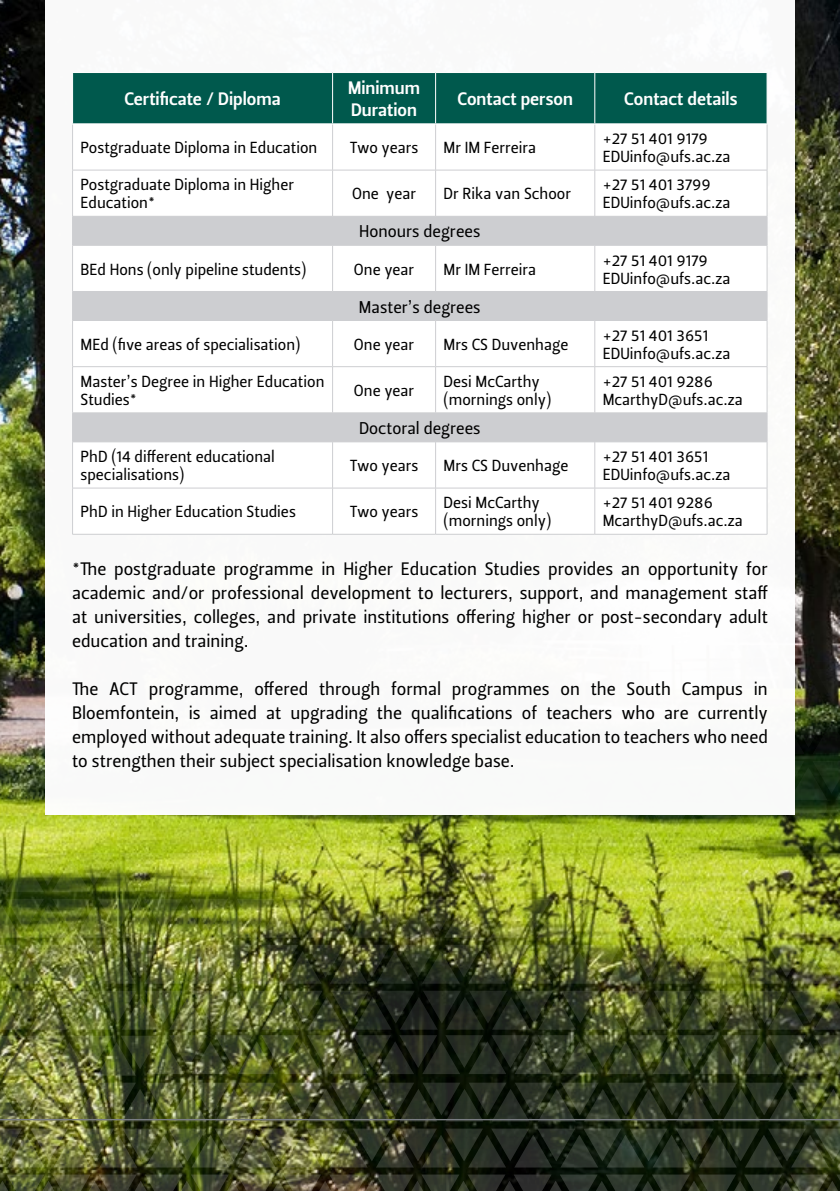
<style>
.page{position:relative;width:840px;height:1191px;background:#fff}
.page>*{position:absolute;margin:0;border:0;box-sizing:border-box;transform-origin:0 0}
.t1{font:18px/24px "Leitura Sans Grot 2";color:#000;text-align:justify}
.t2{font:18px/21.6px "Leitura Sans Grot 3";color:#fff}
.t3{font:17px "Leitura Sans Grot 2";color:#000}
.t4{font:16px/18px "Leitura Sans Grot 2";color:#000}
</style>
<div class="page">
<img style="left:0;top:0;width:839px;height:1174px">
<img style="left:0;top:1174px;width:839px;height:17px">
<img style="left:0;top:898px;width:839px;height:39px">
<img style="left:0;top:853px;width:839px;height:38px">
<svg style="left:0;top:715px;width:839px;height:39px;background:#686457"></svg>
<img style="left:0;top:761px;width:839px;height:86px">
<img style="left:0;top:628px;width:839px;height:34px">
<img style="left:0;top:669px;width:839px;height:39px">
<img style="left:0;top:990px;width:839px;height:39px">
<img style="left:0;top:1128px;width:839px;height:39px">
<img style="left:0;top:944px;width:839px;height:39px">
<img style="left:0;top:1082px;width:839px;height:39px">
<img style="left:0;top:1035px;width:839px;height:40px">
<hr style="left:0;top:1119px;width:839px;height:1px;background:#797c82">
<div style="left:45px;top:0;width:749px;height:815px;background:#fff"></div>
<div style="left:73px;top:73px;width:693px;height:50px;background:#00594d"></div>
<svg style="left:73px;top:125px;width:693px;height:409px"></svg>
<svg style="left:73px;top:217px;width:693px;height:224px"></svg>
<hr style="left:72px;top:124px;width:1px;height:46px;background:#cdced1">
<hr style="left:332px;top:124px;width:1px;height:46px;background:#cdced1">
<hr style="left:435px;top:124px;width:1px;height:46px;background:#cdced1">
<hr style="left:594px;top:124px;width:1px;height:46px;background:#cdced1">
<hr style="left:766px;top:124px;width:1px;height:46px;background:#cdced1">
<hr style="left:72px;top:170px;width:260px;height:1px;background:#cdced1">
<hr style="left:72px;top:170px;width:1px;height:46px;background:#cdced1">
<hr style="left:332px;top:170px;width:103px;height:1px;background:#cdced1">
<hr style="left:332px;top:170px;width:1px;height:46px;background:#cdced1">
<hr style="left:435px;top:170px;width:159px;height:1px;background:#cdced1">
<hr style="left:435px;top:170px;width:1px;height:46px;background:#cdced1">
<hr style="left:594px;top:170px;width:172px;height:1px;background:#cdced1">
<hr style="left:594px;top:170px;width:1px;height:46px;background:#cdced1">
<hr style="left:766px;top:170px;width:1px;height:46px;background:#cdced1">
<hr style="left:72px;top:216px;width:260px;height:1px;background:#cdced1">
<svg style="left:72px;top:217px;width:1px;height:28px"></svg>
<hr style="left:332px;top:216px;width:103px;height:1px;background:#cdced1">
<hr style="left:435px;top:216px;width:159px;height:1px;background:#cdced1">
<hr style="left:594px;top:216px;width:172px;height:1px;background:#cdced1">
<svg style="left:766px;top:216px;width:1px;height:29px"></svg>
<hr style="left:72px;top:245px;width:260px;height:1px;background:#cdced1">
<hr style="left:72px;top:245px;width:1px;height:46px;background:#cdced1">
<hr style="left:332px;top:245px;width:103px;height:1px;background:#cdced1">
<hr style="left:332px;top:245px;width:1px;height:46px;background:#cdced1">
<hr style="left:435px;top:245px;width:159px;height:1px;background:#cdced1">
<hr style="left:435px;top:245px;width:1px;height:46px;background:#cdced1">
<hr style="left:594px;top:245px;width:172px;height:1px;background:#cdced1">
<hr style="left:594px;top:245px;width:1px;height:46px;background:#cdced1">
<hr style="left:766px;top:245px;width:1px;height:46px;background:#cdced1">
<hr style="left:72px;top:291px;width:260px;height:1px;background:#cdced1">
<svg style="left:72px;top:292px;width:1px;height:28px"></svg>
<hr style="left:332px;top:291px;width:103px;height:1px;background:#cdced1">
<hr style="left:435px;top:291px;width:159px;height:1px;background:#cdced1">
<hr style="left:594px;top:291px;width:172px;height:1px;background:#cdced1">
<svg style="left:766px;top:292px;width:1px;height:28px"></svg>
<hr style="left:72px;top:320px;width:260px;height:1px;background:#cdced1">
<hr style="left:72px;top:321px;width:1px;height:45px;background:#cdced1">
<hr style="left:332px;top:320px;width:103px;height:1px;background:#cdced1">
<hr style="left:332px;top:321px;width:1px;height:45px;background:#cdced1">
<hr style="left:435px;top:320px;width:159px;height:1px;background:#cdced1">
<hr style="left:435px;top:321px;width:1px;height:45px;background:#cdced1">
<hr style="left:594px;top:320px;width:172px;height:1px;background:#cdced1">
<hr style="left:594px;top:321px;width:1px;height:45px;background:#cdced1">
<hr style="left:766px;top:321px;width:1px;height:45px;background:#cdced1">
<hr style="left:72px;top:366px;width:260px;height:1px;background:#cdced1">
<hr style="left:72px;top:367px;width:1px;height:45px;background:#cdced1">
<hr style="left:332px;top:366px;width:103px;height:1px;background:#cdced1">
<hr style="left:332px;top:367px;width:1px;height:45px;background:#cdced1">
<hr style="left:435px;top:366px;width:159px;height:1px;background:#cdced1">
<hr style="left:435px;top:367px;width:1px;height:45px;background:#cdced1">
<hr style="left:594px;top:366px;width:172px;height:1px;background:#cdced1">
<hr style="left:594px;top:367px;width:1px;height:45px;background:#cdced1">
<hr style="left:766px;top:367px;width:1px;height:45px;background:#cdced1">
<hr style="left:72px;top:412px;width:260px;height:1px;background:#cdced1">
<svg style="left:72px;top:413px;width:1px;height:28px"></svg>
<hr style="left:332px;top:412px;width:103px;height:1px;background:#cdced1">
<hr style="left:435px;top:412px;width:159px;height:1px;background:#cdced1">
<hr style="left:594px;top:412px;width:172px;height:1px;background:#cdced1">
<svg style="left:766px;top:413px;width:1px;height:28px"></svg>
<hr style="left:72px;top:441px;width:260px;height:1px;background:#cdced1">
<hr style="left:72px;top:442px;width:1px;height:46px;background:#cdced1">
<hr style="left:332px;top:441px;width:103px;height:1px;background:#cdced1">
<hr style="left:332px;top:442px;width:1px;height:46px;background:#cdced1">
<hr style="left:435px;top:441px;width:159px;height:1px;background:#cdced1">
<hr style="left:435px;top:442px;width:1px;height:46px;background:#cdced1">
<hr style="left:594px;top:441px;width:172px;height:1px;background:#cdced1">
<hr style="left:594px;top:442px;width:1px;height:46px;background:#cdced1">
<hr style="left:766px;top:442px;width:1px;height:46px;background:#cdced1">
<hr style="left:72px;top:488px;width:260px;height:1px;background:#cdced1">
<hr style="left:72px;top:488px;width:1px;height:46px;background:#cdced1">
<hr style="left:332px;top:488px;width:103px;height:1px;background:#cdced1">
<hr style="left:332px;top:488px;width:1px;height:46px;background:#cdced1">
<hr style="left:435px;top:488px;width:159px;height:1px;background:#cdced1">
<hr style="left:435px;top:488px;width:1px;height:46px;background:#cdced1">
<hr style="left:594px;top:488px;width:172px;height:1px;background:#cdced1">
<hr style="left:594px;top:488px;width:1px;height:46px;background:#cdced1">
<hr style="left:766px;top:488px;width:1px;height:46px;background:#cdced1">
<hr style="left:72px;top:534px;width:260px;height:1px;background:#cdced1">
<hr style="left:332px;top:534px;width:103px;height:1px;background:#cdced1">
<hr style="left:435px;top:534px;width:159px;height:1px;background:#cdced1">
<hr style="left:594px;top:534px;width:172px;height:1px;background:#cdced1">
<hr style="left:332px;top:73px;width:1px;height:50px;background:#fff">
<hr style="left:435px;top:73px;width:1px;height:50px;background:#fff">
<hr style="left:594px;top:73px;width:1px;height:50px;background:#fff">
<hr style="left:839px;top:549px;width:1px;height:123px;background:#a9112c">
<p class="t2" style="left:124px;top:88px;width:158px">Certificate / Diploma</p>
<p class="t2" style="left:348px;top:78px;width:74px">Minimum<br>Duration</p>
<p class="t2" style="left:457px;top:88px;width:117px">Contact person</p>
<p class="t2" style="left:624px;top:88px;width:115px">Contact details</p>
<p class="t4" style="left:80px;top:139px;width:238px">Postgraduate Diploma in Education</p>
<p class="t4" style="left:349px;top:139px;width:70px">Two years</p>
<p class="t4" style="left:443px;top:139px;width:94px">Mr IM Ferreira</p>
<p class="t4" style="left:602px;top:130px;width:107px">+27 51 401 9179</p>
<p class="t4" style="left:602px;top:148px;width:129px">EDUinfo@ufs.ac.za</p>
<p class="t4" style="left:80px;top:176px;width:215px">Postgraduate Diploma in Higher<br>Education*</p>
<p class="t4" style="left:352px;top:185px;width:65px">One year</p>
<p class="t4" style="left:443px;top:185px;width:129px">Dr Rika van Schoor</p>
<p class="t3" style="left:359px;top:220px;width:123px">Honours degrees</p>
<p class="t4" style="left:80px;top:260px;width:227px">BEd Hons (only pipeline students)</p>
<p class="t4" style="left:354px;top:260px;width:62px">One year</p>
<p class="t4" style="left:443px;top:260px;width:94px">Mr IM Ferreira</p>
<p class="t3" style="left:359px;top:295px;width:123px">Master’s degrees</p>
<p class="t4" style="left:80px;top:335px;width:221px">MEd (five areas of specialisation)</p>
<p class="t4" style="left:354px;top:335px;width:62px">One year</p>
<p class="t4" style="left:443px;top:335px;width:126px">Mrs CS Duvenhage</p>
<p class="t4" style="left:602px;top:176px;width:109px">+27 51 401 3799</p>
<p class="t4" style="left:602px;top:194px;width:129px">EDUinfo@ufs.ac.za</p>
<p class="t4" style="left:602px;top:251px;width:107px">+27 51 401 9179</p>
<p class="t4" style="left:602px;top:269px;width:129px">EDUinfo@ufs.ac.za</p>
<p class="t4" style="left:602px;top:326px;width:107px">+27 51 401 3651</p>
<p class="t4" style="left:602px;top:344px;width:129px">EDUinfo@ufs.ac.za</p>
<p class="t4" style="left:80px;top:372px;width:245px">Master’s Degree in Higher Education<br>Studies*</p>
<p class="t4" style="left:354px;top:381px;width:62px">One year</p>
<p class="t4" style="left:443px;top:372px;width:109px">Desi McCarthy (mornings only)</p>
<p class="t4" style="left:602px;top:372px;width:112px">+27 51 401 9286</p>
<p class="t4" style="left:602px;top:390px;width:141px">McarthyD@ufs.ac.za</p>
<p class="t3" style="left:359px;top:416px;width:123px">Doctoral degrees</p>
<p class="t4" style="left:80px;top:448px;width:196px">PhD (14 different educational specialisations)</p>
<p class="t4" style="left:349px;top:457px;width:70px">Two years</p>
<p class="t4" style="left:443px;top:457px;width:126px">Mrs CS Duvenhage</p>
<p class="t4" style="left:602px;top:448px;width:107px">+27 51 401 3651</p>
<p class="t4" style="left:602px;top:466px;width:129px">EDUinfo@ufs.ac.za</p>
<p class="t4" style="left:80px;top:503px;width:217px">PhD in Higher Education Studies</p>
<p class="t4" style="left:349px;top:503px;width:70px">Two years</p>
<p class="t4" style="left:443px;top:494px;width:109px">Desi McCarthy (mornings only)</p>
<p class="t4" style="left:602px;top:494px;width:112px">+27 51 401 9286</p>
<p class="t4" style="left:602px;top:512px;width:141px">McarthyD@ufs.ac.za</p>
<p class="t1" style="left:72px;top:556px;width:697px">*The postgraduate programme in Higher Education Studies provides an opportunity for academic and/or professional development to lecturers, support, and management staff at universities, colleges, and private institutions offering higher or post-secondary adult education and training.</p>
<p class="t1" style="left:72px;top:676px;width:697px">The ACT programme, offered through formal programmes on the South Campus in Bloemfontein, is aimed at upgrading the qualifications of teachers who are currently employed without adequate training. It also offers specialist education to teachers who need to strengthen their subject specialisation knowledge base.</p>
</div>
